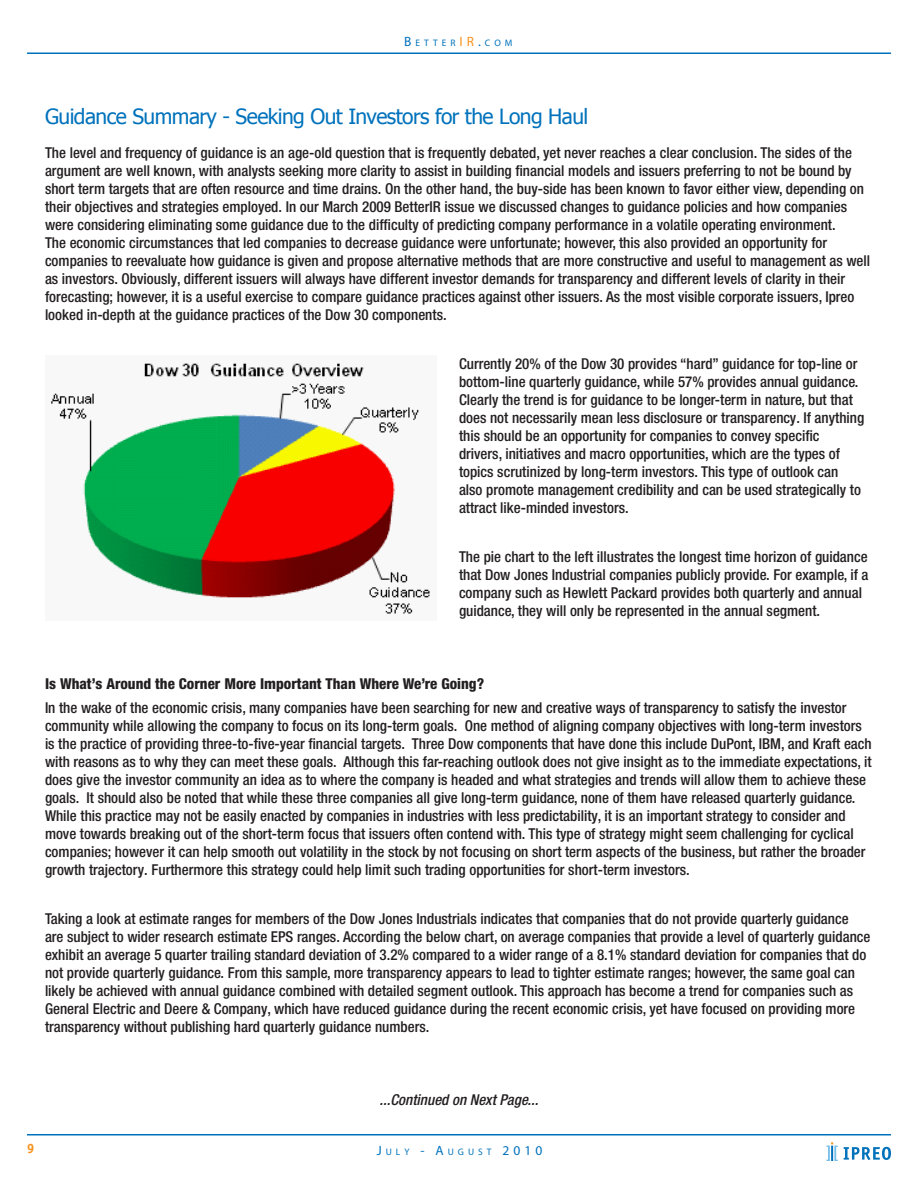
<style>
.page{position:relative;width:918px;height:1188px;background:#fff}
.page>*{position:absolute;margin:0;border:0;box-sizing:border-box;transform-origin:0 0}
.Regular_Body_Text{font:21px "Tahoma";letter-spacing:-.025em;color:#0072bc}
.paraHeader{font:500 condensed 15px/18px "Helvetica Neue LT Pro";color:#231f20}
.paraHeader-2{font:800 condensed 15px "Helvetica Neue LT Pro";color:#231f20}
.paraHeader-3{font:italic 500 condensed 15px "Helvetica Neue LT Pro";color:#231f20}
.t1{font:700 13.5px "Officina Sans ITC Std";color:#f7931d}
.t2{font:9.45px "Myriad Pro";letter-spacing:.43em;color:#0072bc}
.s1{font-size:13.5px}
.s2{font-size:13.5px;color:#f7931d}
</style>
<div class="page">
<hr style="left:27px;top:1134px;width:864px;height:2px;background:#0072bc">
<hr style="left:27px;top:52px;width:864px;height:2px;background:#0072bc">
<svg style="left:844px;top:1147px;width:47px;height:13px"></svg>
<svg style="left:826px;top:1142px;width:12px;height:19px"></svg>
<img style="left:51px;top:363px;width:379px;height:251px">
<p class="t2" style="left:404px;top:37px;width:110px"><span class="s1">B</span>ETTER<span class="s2">IR</span><span class="s1">.</span>COM</p>
<p class="Regular_Body_Text" style="left:45px;top:102px;width:545px">Guidance Summary - Seeking Out Investors for the Long Haul</p>
<p class="paraHeader" style="left:45px;top:144px;width:827px">The level and frequency of guidance is an age-old question that is frequently debated, yet never reaches a clear conclusion. The sides of the argument are well known, with analysts seeking more clarity to assist in building financial models and issuers preferring to not be bound by short term targets that are often resource and time drains. On the other hand, the buy-side has been known to favor either view, depending on their objectives and strategies employed. In our March 2009 BetterIR issue we discussed changes to guidance policies and how companies were considering eliminating some guidance due to the difficulty of predicting company performance in a volatile operating environment.<br>The economic circumstances that led companies to decrease guidance were unfortunate; however, this also provided an opportunity for companies to reevaluate how guidance is given and propose alternative methods that are more constructive and useful to management as well as investors. Obviously, different issuers will always have different investor demands for transparency and different levels of clarity in their forecasting; however, it is a useful exercise to compare guidance practices against other issuers. As the most visible corporate issuers, Ipreo looked in-depth at the guidance practices of the Dow 30 components.</p>
<p class="paraHeader" style="left:459px;top:355px;width:407px">Currently 20% of the Dow 30 provides “hard” guidance for top-line or bottom-line quarterly guidance, while 57% provides annual guidance.<br>Clearly the trend is for guidance to be longer-term in nature, but that does not necessarily mean less disclosure or transparency. If anything this should be an opportunity for companies to convey specific drivers, initiatives and macro opportunities, which are the types of topics scrutinized by long-term investors. This type of outlook can also promote management credibility and can be used strategically to attract like-minded investors.</p>
<p class="paraHeader" style="left:459px;top:547px;width:411px">The pie chart to the left illustrates the longest time horizon of guidance that Dow Jones Industrial companies publicly provide. For example, if a company such as Hewlett Packard provides both quarterly and annual guidance, they will only be represented in the annual segment.</p>
<p class="paraHeader-2" style="left:45px;top:674px;width:441px">Is What’s Around the Corner More Important Than Where We’re Going?</p>
<p class="paraHeader" style="left:45px;top:699px;width:828px">In the wake of the economic crisis, many companies have been searching for new and creative ways of transparency to satisfy the investor community while allowing the company to focus on its long-term goals. One method of aligning company objectives with long-term investors is the practice of providing three-to-five-year financial targets. Three Dow components that have done this include DuPont, IBM, and Kraft each with reasons as to why they can meet these goals. Although this far-reaching outlook does not give insight as to the immediate expectations, it does give the investor community an idea as to where the company is headed and what strategies and trends will allow them to achieve these goals. It should also be noted that while these three companies all give long-term guidance, none of them have released quarterly guidance.<br>While this practice may not be easily enacted by companies in industries with less predictability, it is an important strategy to consider and move towards breaking out of the short-term focus that issuers often contend with. This type of strategy might seem challenging for cyclical companies; however it can help smooth out volatility in the stock by not focusing on short term aspects of the business, but rather the broader growth trajectory. Furthermore this strategy could help limit such trading opportunities for short-term investors.</p>
<p class="paraHeader" style="left:45px;top:910px;width:827px">Taking a look at estimate ranges for members of the Dow Jones Industrials indicates that companies that do not provide quarterly guidance are subject to wider research estimate EPS ranges. According the below chart, on average companies that provide a level of quarterly guidance exhibit an average 5 quarter trailing standard deviation of 3.2% compared to a wider range of a 8.1% standard deviation for companies that do not provide quarterly guidance. From this sample, more transparency appears to lead to tighter estimate ranges; however, the same goal can likely be achieved with annual guidance combined with detailed segment outlook. This approach has become a trend for companies such as General Electric and Deere &amp; Company, which have reduced guidance during the recent economic crisis, yet have focused on providing more transparency without publishing hard quarterly guidance numbers.</p>
<p class="paraHeader-3" style="left:380px;top:1091px;width:160px">...Continued on Next Page...</p>
<p class="t1" style="left:27px;top:1141px;width:9px">9</p>
<p class="t2" style="left:377px;top:1146px;width:167px"><span class="s1">J</span>ULY <span class="s1">- A</span>UGUST <span class="s1">2010</span></p>
</div>
